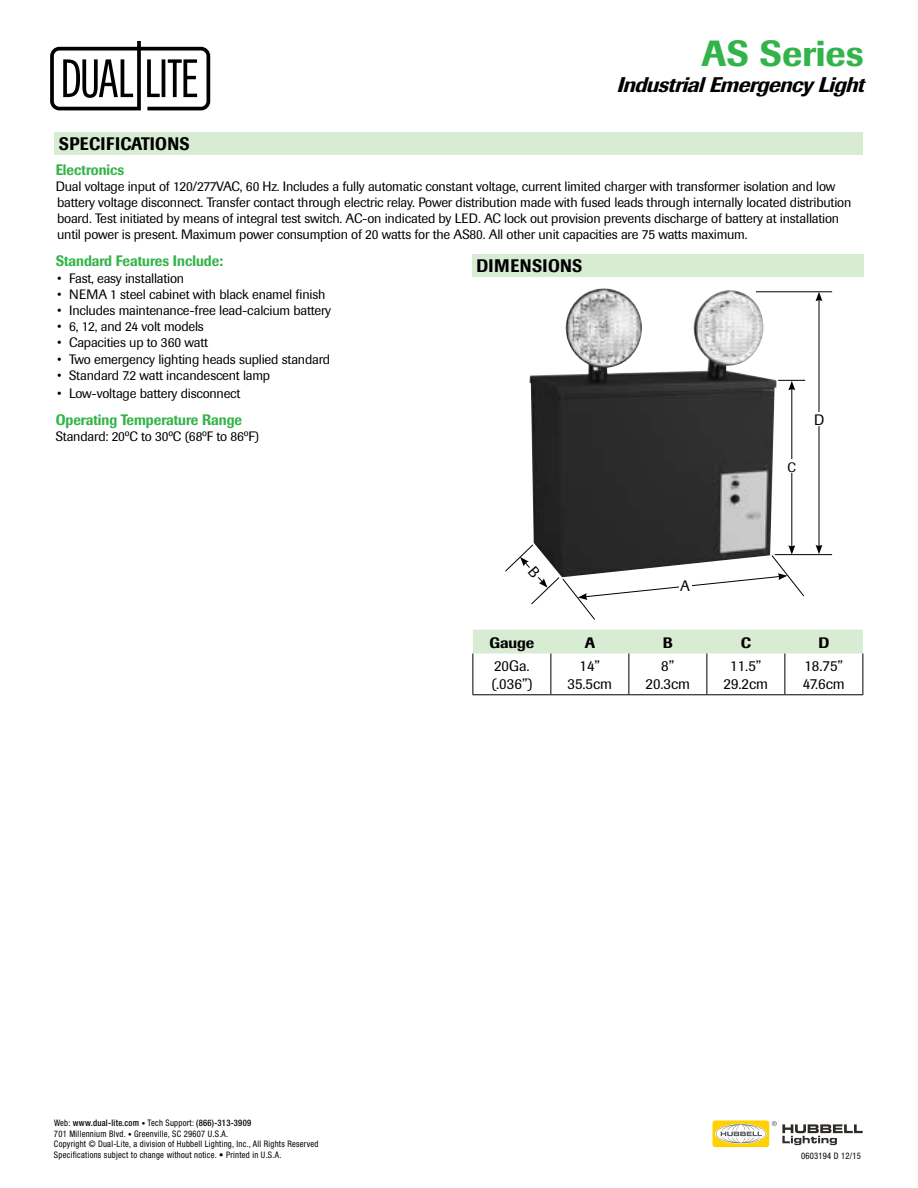
<style>
.page{position:relative;width:918px;height:1188px;background:#fff}
.page>*{position:absolute;margin:0;border:0;box-sizing:border-box;transform-origin:0 0}
.t1{font:500 36px "Imago";color:#33b44a}
.t2{font:italic 500 21px "Imago";color:#000}
.t3{font:500 18px "Imago";letter-spacing:.02em;color:#000;scale:.9 1}
.t4{font:500 15px "Imago";color:#33b44a;scale:.9 1}
.t5{font:15px/18px "Imago";color:#000;text-align:center}
.t6{font:500 15px "Imago";color:#000}
.t7{font:13.5px/16.2px "Imago";letter-spacing:-.015em;color:#000}
.t8{font:condensed 9px/10.8px "Helvetica Neue";letter-spacing:.03em;color:#000;scale:.95 1}
.s1{font-weight:500}
.s2{font-size:7.5px}
</style>
<div class="page">
<svg style="left:50px;top:41px;width:160px;height:69px"></svg>
<div style="left:55px;top:132px;width:808px;height:22px;background:#d8ecd4"></div>
<div style="left:472px;top:254px;width:392px;height:22px;background:#d8ecd4"></div>
<img style="left:530px;top:288px;width:246px;height:256px">
<hr style="left:775px;top:554px;width:57px;height:1px;background:#000">
<hr style="left:756px;top:291px;width:76px;height:1px;background:#000">
<hr style="left:791px;top:388px;width:1px;height:160px;background:#000">
<svg style="left:778px;top:380px;width:27px;height:10px"></svg>
<hr style="left:819px;top:299px;width:1px;height:248px;background:#000">
<svg style="left:816px;top:292px;width:6px;height:9px"></svg>
<svg style="left:816px;top:545px;width:6px;height:9px"></svg>
<div style="left:785px;top:460px;width:13px;height:13px;background:#fff"></div>
<div style="left:813px;top:412px;width:13px;height:14px;background:#fff"></div>
<div style="left:473px;top:630px;width:390px;height:24px;background:#d8ecd4"></div>
<hr style="left:472px;top:654px;width:1px;height:40px;background:#000">
<hr style="left:550px;top:654px;width:1px;height:40px;background:#000">
<hr style="left:628px;top:654px;width:1px;height:40px;background:#000">
<hr style="left:706px;top:654px;width:1px;height:40px;background:#000">
<hr style="left:784px;top:654px;width:1px;height:40px;background:#000">
<hr style="left:862px;top:654px;width:1px;height:40px;background:#000">
<hr style="left:472px;top:694px;width:79px;height:1px;background:#000">
<hr style="left:551px;top:694px;width:78px;height:1px;background:#000">
<hr style="left:629px;top:694px;width:78px;height:1px;background:#000">
<hr style="left:707px;top:694px;width:78px;height:1px;background:#000">
<hr style="left:785px;top:694px;width:78px;height:1px;background:#000">
<svg style="left:713px;top:1121px;width:150px;height:26px"></svg>
<svg style="left:505px;top:544px;width:300px;height:76px"></svg>
<h3 class="t3" style="left:59px;top:133px;width:147px">SPECIFICATIONS</h3>
<h1 class="t1" style="left:702px;top:31px;width:164px">AS Series</h1>
<h2 class="t2" style="left:616px;top:72px;width:256px">IndustrialEmergency Light</h2>
<p class="t4" style="left:56px;top:160px;width:78px">Electronics</p>
<p class="t7" style="left:56px;top:178px;width:797px">Dual voltage input of 120/277VAC, 60 Hz. Includes a fully automatic constant voltage, current limited charger with transformer isolation and low battery voltage disconnect. Transfer contact through electric relay. Power distribution made with fused leads through internally located distribution board. Test initiated by means of integral test switch. AC-on indicated by LED. AC lock out provision prevents discharge of battery at installation until power is present. Maximum power consumption of 20 watts for the AS80. All other unit capacities are 75 watts maximum.</p>
<p class="t4" style="left:56px;top:252px;width:187px">Standard Features Include:</p>
<p class="t7" style="left:57px;top:270px;width:129px">• Fast, easy installation</p>
<p class="t7" style="left:57px;top:286px;width:270px">• NEMA 1 steel cabinet with black enamel finish</p>
<p class="t7" style="left:57px;top:302px;width:276px">• Includes maintenance-free lead-calcium battery</p>
<p class="t7" style="left:57px;top:318px;width:148px">• 6, 12, and 24 volt models</p>
<p class="t7" style="left:57px;top:335px;width:152px">• Capacities up to 360 watt</p>
<p class="t7" style="left:57px;top:351px;width:275px">• Two emergency lighting heads suplied standard</p>
<p class="t7" style="left:57px;top:367px;width:215px">• Standard 7.2 watt incandescent lamp</p>
<p class="t7" style="left:57px;top:385px;width:185px">• Low-voltage battery disconnect</p>
<p class="t4" style="left:56px;top:410px;width:209px">Operating Temperature Range</p>
<p class="t7" style="left:56px;top:429px;width:205px">Standard: 20ºC to 30ºC (68ºF to 86ºF)</p>
<h3 class="t3" style="left:476px;top:255px;width:119px">DIMENSIONS</h3>
<p class="t5" style="left:814px;top:411px;width:12px">D</p>
<p class="t5" style="left:680px;top:577px;width:11px">A</p>
<p class="t7" style="left:788px;top:459px;width:10px">C</p>
<p class="t8" style="left:54px;top:1117px;width:280px">Web: <span class="s1">www.dual-lite.com</span> <span class="s2">•</span> Tech Support: <span class="s1">(866)-313-3909<br></span>701 Millennium Blvd. <span class="s2">•</span> Greenville, SC 29607 U.S.A.<br>Copyright © Dual-Lite, a division of Hubbell Lighting, Inc., All Rights Reserved Specifications subject to change without notice. • Printed in U.S.A.</p>
<p class="t6" style="left:489px;top:633px;width:46px">Gauge</p>
<p class="t6" style="left:585px;top:633px;width:12px">A</p>
<p class="t6" style="left:663px;top:633px;width:12px">B</p>
<p class="t6" style="left:741px;top:633px;width:12px">C</p>
<p class="t6" style="left:818px;top:633px;width:12px">D</p>
<p class="t5" style="left:491px;top:657px;width:43px;text-align:left">20Ga. (.036”)</p>
<p class="t5" style="left:568px;top:657px;width:46px">14”<br>35.5cm</p>
<p class="t5" style="left:646px;top:657px;width:46px">8”<br>20.3cm</p>
<p class="t5" style="left:724px;top:657px;width:46px">11.5”<br>29.2cm</p>
<p class="t5" style="left:803px;top:657px;width:43px;text-align:left">18.75”<br>47.6cm</p>
<p class="t8" style="left:801px;top:1151px;width:65px">0603194 D 12/15</p>
</div>
